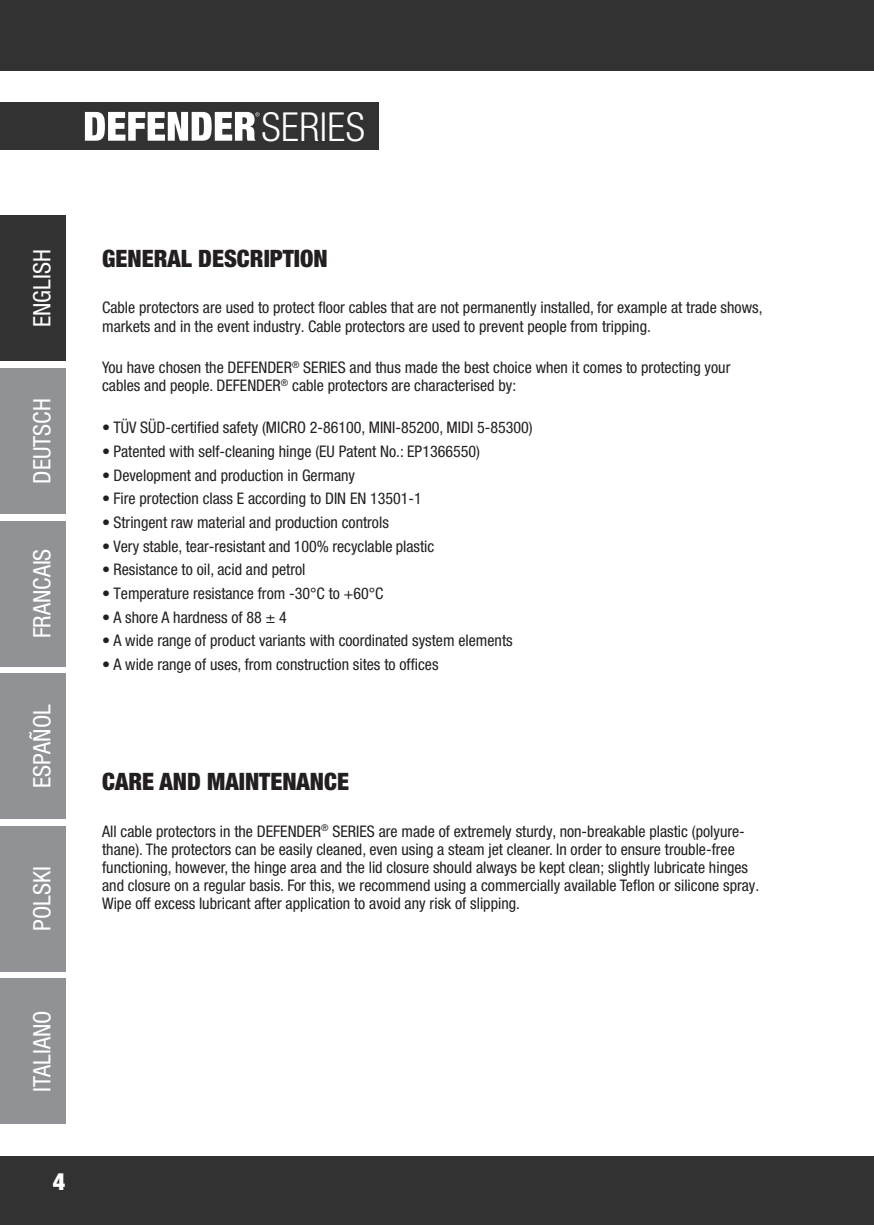
<style>
.page{position:relative;width:874px;height:1225px;background:#fff}
.page>*{position:absolute;margin:0;border:0;box-sizing:border-box;transform-origin:0 0}
.t1{font:300 condensed 40px "Helvetica Neue LT Pro";letter-spacing:.01em;color:#fff}
.t2{font:condensed 24px "Helvetica Neue LT Std";color:#fff}
.t3{font:900 condensed 24px "Helvetica Neue LT Pro";color:#231f20}
.t4{font:900 condensed 24px "Helvetica Neue LT Std";color:#fff}
.t5{font:condensed 16px/18px "Helvetica Neue LT Pro";color:#231f20}
</style>
<div class="page">
<div style="left:0;top:1155px;width:873px;height:70px;background:#333233"></div>
<div style="left:0;top:0;width:873px;height:71px;background:#333233"></div>
<div style="left:0;top:215px;width:66px;height:146px;background:#333233"></div>
<div style="left:0;top:368px;width:66px;height:146px;background:#909295"></div>
<div style="left:0;top:521px;width:66px;height:145px;background:#909295"></div>
<div style="left:0;top:673px;width:66px;height:146px;background:#909295"></div>
<div style="left:0;top:826px;width:66px;height:145px;background:#909295"></div>
<div style="left:0;top:978px;width:66px;height:146px;background:#909295"></div>
<div style="left:0;top:102px;width:378px;height:47px;background:#333233"></div>
<svg style="left:85px;top:112px;width:174px;height:29px"></svg>
<h1 class="t1" style="left:261px;top:104px;width:105px">SERIES</h1>
<h2 class="t2" style="left:28px;top:327px;width:79px;rotate:-90deg">ENGLISH</h2>
<h2 class="t2" style="left:28px;top:483px;width:87px;rotate:-90deg">DEUTSCH</h2>
<h2 class="t2" style="left:28px;top:638px;width:91px;rotate:-90deg">FRANCAIS</h2>
<h2 class="t2" style="left:28px;top:787px;width:85px;rotate:-90deg">ESPAÑOL</h2>
<h2 class="t2" style="left:28px;top:931px;width:66px;rotate:-90deg">POLSKI</h2>
<h2 class="t2" style="left:28px;top:1091px;width:82px;rotate:-90deg">ITALIANO</h2>
<h2 class="t4" style="left:53px;top:1166px;width:14px">4</h2>
<h2 class="t3" style="left:102px;top:244px;width:227px">GENERAL DESCRIPTION</h2>
<p class="t5" style="left:102px;top:299px;width:661px">Cable protectors are used to protect floor cables that are not permanently installed, for example at trade shows, markets and in the event industry. Cable protectors are used to prevent people from tripping.</p>
<p class="t5" style="left:102px;top:358px;width:629px">You have chosen the DEFENDER<sup>®</sup> SERIES and thus made the best choice when it comes to protecting your cables and people. DEFENDER<sup>®</sup> cable protectors are characterised by:</p>
<p class="t5" style="left:102px;top:418px;width:432px">• TÜV SÜD-certified safety (MICRO 2-86100, MINI-85200, MIDI 5-85300)</p>
<p class="t5" style="left:102px;top:442px;width:379px">• Patented with self-cleaning hinge (EU Patent No.: EP1366550)</p>
<p class="t5" style="left:102px;top:466px;width:254px">• Development and production in Germany</p>
<p class="t5" style="left:102px;top:489px;width:321px">• Fire protection class E according to DIN EN 13501-1</p>
<p class="t5" style="left:102px;top:513px;width:288px">• Stringent raw material and production controls</p>
<p class="t5" style="left:102px;top:537px;width:333px">• Very stable, tear-resistant and 100% recyclable plastic</p>
<p class="t5" style="left:102px;top:560px;width:205px">• Resistance to oil, acid and petrol</p>
<p class="t5" style="left:102px;top:584px;width:283px">• Temperature resistance from -30°C to +60°C</p>
<p class="t5" style="left:102px;top:608px;width:186px">• A shore A hardness of 88 ± 4</p>
<p class="t5" style="left:102px;top:631px;width:412px">• A wide range of product variants with coordinated system elements</p>
<p class="t5" style="left:102px;top:655px;width:338px">• A wide range of uses, from construction sites to offices</p>
<h2 class="t3" style="left:102px;top:767px;width:248px">CARE AND MAINTENANCE</h2>
<p class="t5" style="left:102px;top:822px;width:658px">All cable protectors in the DEFENDER<sup>®</sup> SERIES are made of extremely sturdy, non-breakable plastic (polyure&shy;thane). The protectors can be easily cleaned, even using a steam jet cleaner. In order to ensure trouble-free functioning, however, the hinge area and the lid closure should always be kept clean; slightly lubricate hinges and closure on a regular basis. For this, we recommend using a commercially available Teflon or silicone spray.<br>Wipe off excess lubricant after application to avoid any risk of slipping.</p>
</div>
